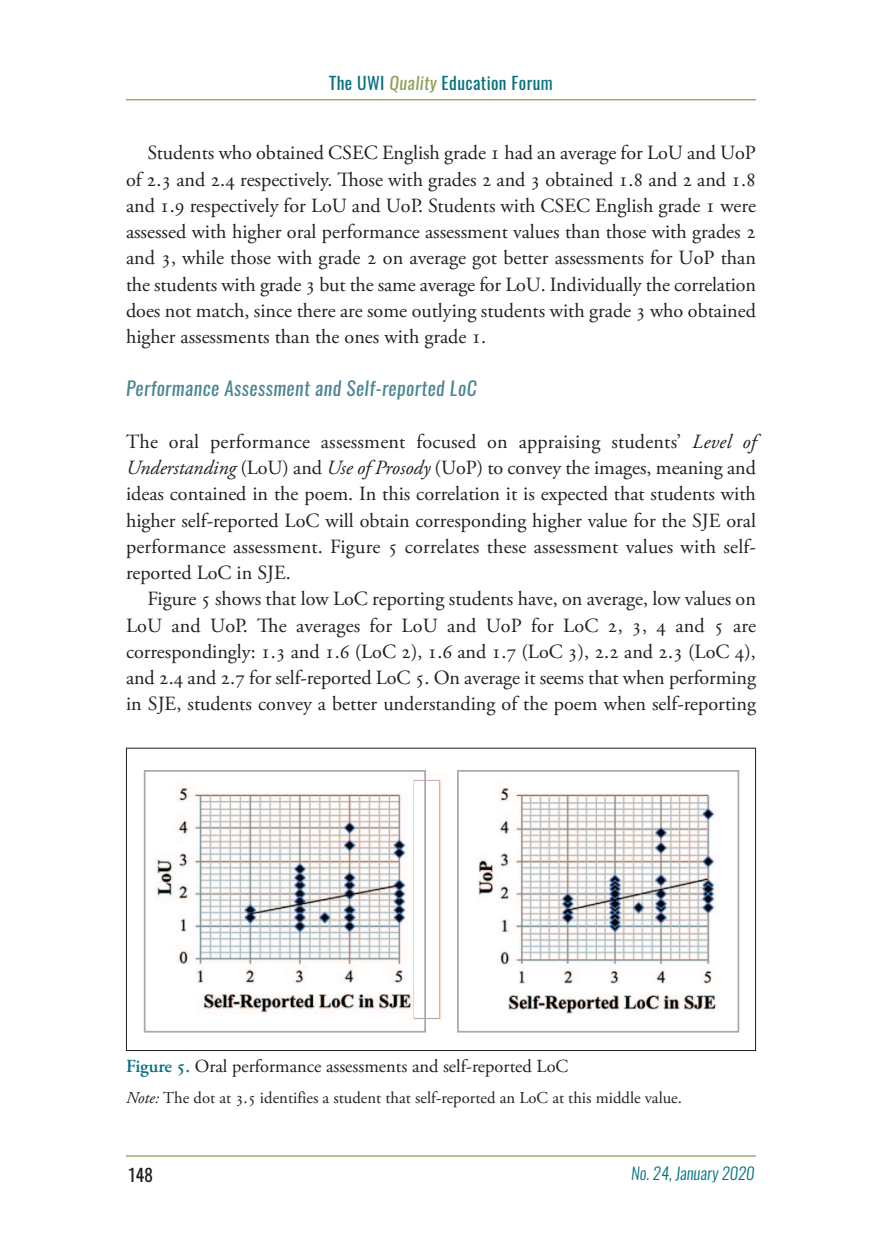
<style>
.page{position:relative;width:882px;height:1260px;background:#fff}
.page>*{position:absolute;margin:0;border:0;box-sizing:border-box;transform-origin:0 0}
.t1{font:20.12px/26.2px "Adobe Garamond Pro";color:#231f20;text-align:justify}
.t2{font:italic 19.25px "Oswald";letter-spacing:.025em;color:#498592}
.t3{font:18.38px "Adobe Garamond Pro";color:#231f20}
.t4{font:17.5px "Oswald";letter-spacing:.025em;color:#08717f}
.t5{font:17.5px "Oswald";color:#231f20}
.t6{font:16.62px "Adobe Garamond Pro";color:#231f20}
.t7{font:italic 300 16.62px "Oswald";color:#08717f}
.s1{font-style:italic;color:#8ca15c}
.s2{font-style:italic}
.s3{font-weight:600;color:#08717f}
</style>
<div class="page">
<hr style="left:126px;top:1155px;width:630px;height:2px;background:#8ca15c">
<hr style="left:126px;top:99px;width:630px;height:1px;background:#8ca15c">
<img style="left:143px;top:770px;width:597px;height:263px">
<div style="left:144px;top:770px;width:282px;height:263px;border:2px solid #a8a9ad"></div>
<div style="left:457px;top:770px;width:282px;height:263px;border:2px solid #a8a9ad"></div>
<p class="t4" style="left:329px;top:76px;width:225px">The UWI <span class="s1">Quality</span> Education Forum</p>
<p class="t1" style="left:126px;top:142px;width:632px;text-indent:21px">Students who obtained CSEC English grade 1 had an average for LoU and UoP of 2.3 and 2.4 respectively. Those with grades 2 and 3 obtained 1.8 and 2 and 1.8 and 1.9 respectively for LoU and UoP. Students with CSEC English grade 1 were assessed with higher oral performance assessment values than those with grades 2 and 3, while those with grade 2 on average got better assessments for UoP than the students with grade 3 but the same average for LoU. Individually the correlation does not match, since there are some outlying students with grade 3 who obtained higher assessments than the ones with grade 1.</p>
<p class="t2" style="left:126px;top:381px;width:352px">Performance Assessment and Self-reported LoC</p>
<p class="t1" style="left:126px;top:430px;width:632px">The oral performance assessment focused on appraising students’ <span class="s2">Level of Understanding</span> (LoU) and <span class="s2">Use of Prosody</span> (UoP) to convey the images, meaning and ideas contained in the poem. In this correlation it is expected that students with higher self-reported LoC will obtain corresponding higher value for the SJE oral performance assessment. Figure 5 correlates these assessment values with self&shy;reported LoC in SJE.</p>
<p class="t1" style="left:126px;top:588px;width:632px;text-indent:21px">Figure 5 shows that low LoC reporting students have, on average, low values on LoU and UoP. The averages for LoU and UoP for LoC 2, 3, 4 and 5 are correspondingly: 1.3 and 1.6 (LoC 2), 1.6 and 1.7 (LoC 3), 2.2 and 2.3 (LoC 4), and 2.4 and 2.7 for self-reported LoC 5. On average it seems that when performing in SJE, students convey a better understanding of the poem when self-reporting</p>
<p class="t3" style="left:126px;top:1059px;width:444px"><span class="s3">Figure 5.</span> Oral performance assessments and self-reported LoC</p>
<p class="t6" style="left:126px;top:1092px;width:558px"><span class="s2">Note:</span> The dot at 3.5 identifies a student that self-reported an LoC at this middle value.</p>
<p class="t5" style="left:128px;top:1168px;width:27px">148</p>
<p class="t7" style="left:631px;top:1167px;width:124px">No. 24, January 2020</p>
</div>
